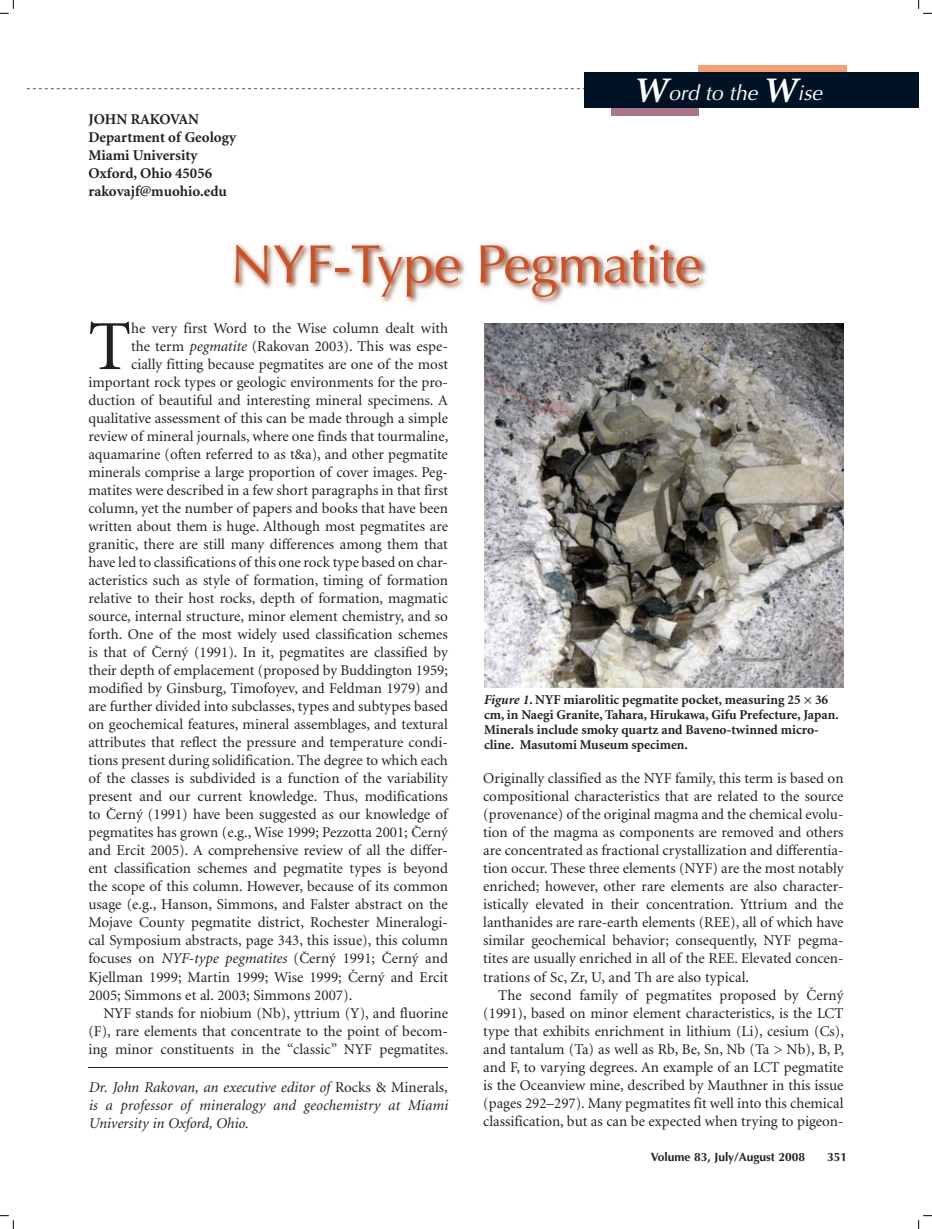
<style>
.page{position:relative;width:932px;height:1229px;background:#fff}
.page>*{position:absolute;margin:0;border:0;box-sizing:border-box;transform-origin:0 0}
.t1{font:70.35px "Minion";color:#231f20}
.t2{font:54px "Optima";color:#cb5228}
.t3{font:italic 21px "Optima";color:#fff}
.t4{font:15px/18px "Minion";color:#231f20}
.t5{font:italic 15px/18px "Minion";letter-spacing:.01em;color:#231f20;text-align:justify}
.t6{font:700 15px/18px "Minion";color:#231f20}
.t7{font:700 13.5px/15px "Minion";color:#231f20}
.t8{font:700 12px "Optima";color:#231f20}
.s1{font-family:"Minion";font-weight:700;font-size:36px}
.s2{font-style:italic}
.s3{font-style:normal}
</style>
<div class="page">
<svg style="left:27px;top:88px;width:557px;height:1px"></svg>
<div style="left:611px;top:105px;width:87px;height:11px;background:#a7768c"></div>
<div style="left:698px;top:65px;width:148px;height:13px;background:#f39f76"></div>
<div style="left:584px;top:73px;width:334px;height:35px;background:#001223"></div>
<hr style="left:88px;top:1066px;width:359px;height:1px;background:#231f20">
<img style="left:233px;top:243px;width:475px;height:61px">
<img style="left:484px;top:323px;width:359px;height:364px">
<svg style="left:0;top:0;width:14px;height:14px"></svg>
<svg style="left:0;top:1215px;width:14px;height:13px"></svg>
<svg style="left:918px;top:0;width:13px;height:14px"></svg>
<svg style="left:918px;top:1215px;width:13px;height:13px"></svg>
<p class="t6" style="left:88px;top:110px;width:149px">JOHN RAKOVAN<br>Department of Geology<br>Miami University<br>Oxford, Ohio 45056 rakovajf@muohio.edu</p>
<h3 class="t3" style="left:634px;top:81px;width:189px"><span class="s1">W</span>ord to the <span class="s1">W</span>ise</h3>
<h2 class="t2" style="left:230px;top:233px;width:472px">NYF-Type Pegmatite</h2>
<h1 class="t1" style="left:88px;top:312px;width:44px">T</h1>
<p class="t4" style="left:88px;top:320px;width:361px;text-align:right">he very first Word to the Wise column dealt with<br>the term <span class="s2">pegmatite</span> (Rakovan 2003). This was espe-<br>cially fitting because pegmatites are one of the most important rock types or geologic environments for the pro&shy;duction of beautiful and interesting mineral specimens. A qualitative assessment of this can be made through a simple review of mineral journals, where one finds that tourmaline, aquamarine (often referred to as t&amp;a), and other pegmatite minerals comprise a large proportion of cover images. Peg&shy;matites were described in a few short paragraphs in that first column, yet the number of papers and books that have been written about them is huge. Although most pegmatites are granitic, there are still many differences among them that have led to classifications of this one rock type based on char&shy;acteristics such as style of formation, timing of formation relative to their host rocks, depth of formation, magmatic source, internal structure, minor element chemistry, and so forth. One of the most widely used classification schemes is that of Cerný (1991). In it, pegmatites are classified by</p>
<p class="t4" style="left:88px;top:640px;width:361px;line-height:20.2px;text-indent:66px">ˇ<br>their depth of emplacement (proposed by Buddington 1959;</p>
<p class="t4" style="left:88px;top:680px;width:361px;text-align:justify">modified by Ginsburg, Timofoyev, and Feldman 1979) and are further divided into subclasses, types and subtypes based on geochemical features, mineral assemblages, and textural attributes that reflect the pressure and temperature condi&shy;tions present during solidification. The degree to which each of the classes is subdivided is a function of the variability present and our current knowledge. Thus, modifications to Cerný (1991) have been suggested as our knowledge of</p>
<p class="t4" style="left:88px;top:802px;width:361px;line-height:20.2px;text-indent:20px">ˇ<br>pegmatites has grown (e.g., Wise 1999; Pezzotta 2001; Cerný</p>
<p class="t4" style="left:88px;top:820px;width:361px;line-height:20.2px;text-indent:325px">ˇ<br>and Ercit 2005). A comprehensive review of all the differ-</p>
<p class="t4" style="left:88px;top:860px;width:361px;text-align:justify">ent classification schemes and pegmatite types is beyond the scope of this column. However, because of its common usage (e.g., Hanson, Simmons, and Falster abstract on the Mojave County pegmatite district, Rochester Mineralogi&shy;cal Symposium abstracts, page 343, this issue), this column focuses on <span class="s2">NYF-type pegmatites</span> (Cerný 1991;</p>
<p class="t4" style="left:88px;top:946px;width:361px;line-height:20.2px;text-indent:296px">ˇ<br>Kjellman 1999; Martin 1999; Wise 1999; Cerný and Ercit</p>
<p class="t4" style="left:302px;top:947px;width:6px">ˇ</p>
<p class="t4" style="left:382px;top:950px;width:67px">Cerný and</p>
<p class="t4" style="left:88px;top:964px;width:268px;line-height:20.2px;text-align:right">ˇ<br>2005; Simmons et al. 2003; Simmons 2007).</p>
<p class="t4" style="left:88px;top:1004px;width:361px;text-align:justify;text-indent:15px">NYF stands for niobium (Nb), yttrium (Y), and fluorine (F), rare elements that concentrate to the point of becom&shy;ing minor constituents in the “classic” NYF pegmatites.</p>
<p class="t5" style="left:88px;top:1078px;width:361px">Dr. John Rakovan, an executive editor of <span class="s3">Rocks &amp; Minerals</span>, is a professor of mineralogy and geochemistry at Miami University in Oxford, Ohio.</p>
<p class="t7" style="left:484px;top:692px;width:356px"><span class="s2">Figure 1</span>. NYF miarolitic pegmatite pocket, measuring 25 × 36 cm, in Naegi Granite, Tahara, Hirukawa, Gifu Prefecture, Japan.<br>Minerals include smoky quartz and Baveno-twinned micro&shy;cline. Masutomi Museum specimen.</p>
<p class="t4" style="left:483px;top:770px;width:362px;text-align:justify">Originally classified as the NYF family, this term is based on compositional characteristics that are related to the source (provenance) of the original magma and the chemical evolu&shy;tion of the magma as components are removed and others are concentrated as fractional crystallization and differentia&shy;tion occur. These three elements (NYF) are the most notably enriched; however, other rare elements are also character&shy;istically elevated in their concentration. Yttrium and the lanthanides are rare-earth elements (REE), all of which have similar geochemical behavior; consequently, NYF pegma&shy;tites are usually enriched in all of the REE. Elevated concen&shy;trations of Sc, Zr, U, and Th are also typical.</p>
<p class="t4" style="left:498px;top:986px;width:347px">The second family of pegmatites proposed by Cerný</p>
<p class="t4" style="left:483px;top:982px;width:361px;line-height:20.2px;text-indent:326px">ˇ (1991), based on minor element characteristics, is the LCT</p>
<p class="t4" style="left:483px;top:1022px;width:362px;text-align:justify">type that exhibits enrichment in lithium (Li), cesium (Cs), and tantalum (Ta) as well as Rb, Be, Sn, Nb (Ta &gt; Nb), B, P, and F, to varying degrees. An example of an LCT pegmatite is the Oceanview mine, described by Mauthner in this issue (pages 292–297). Many pegmatites fit well into this chemical classification, but as can be expected when trying to pigeon-</p>
<p class="t8" style="left:650px;top:1149px;width:156px">Volume 83, July/August 2008</p>
<p class="t8" style="left:826px;top:1149px;width:22px">351</p>
</div>
